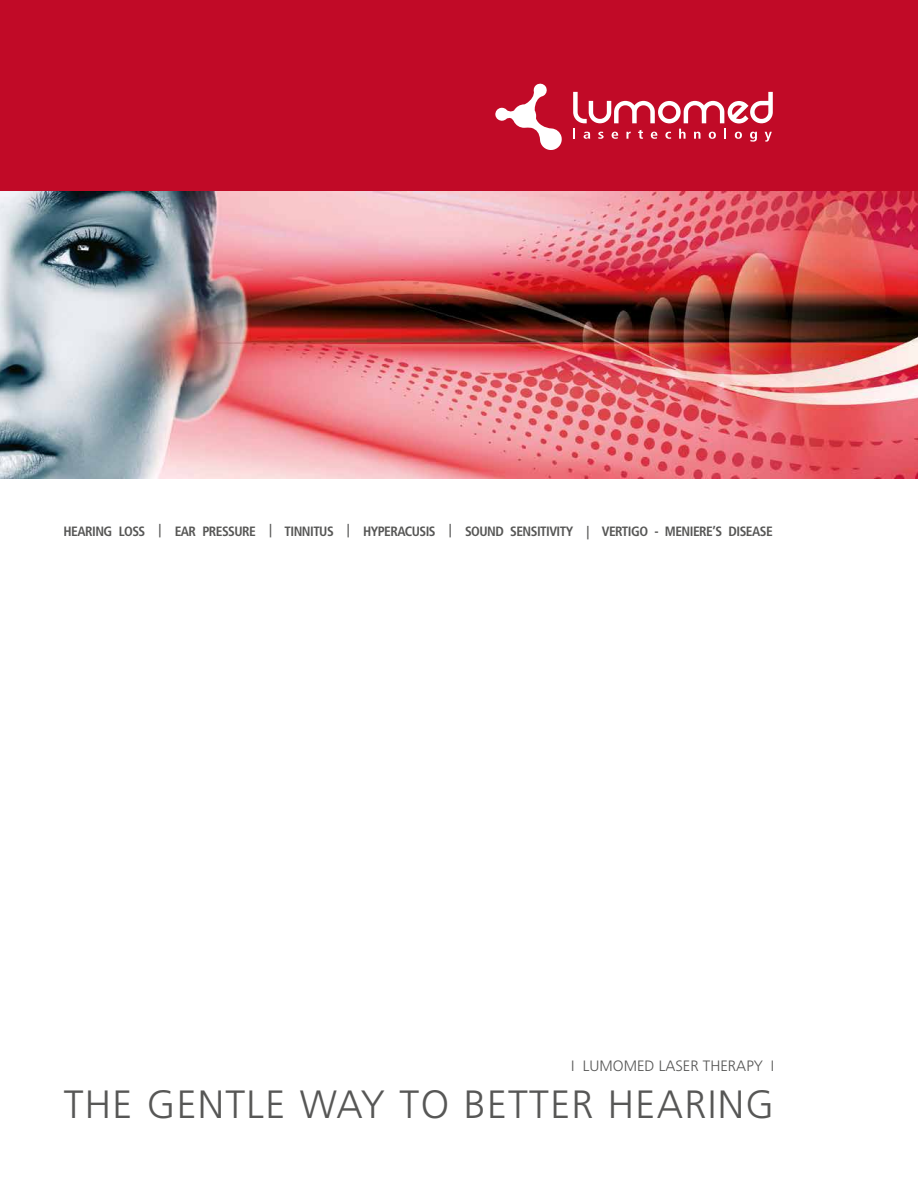
<style>
.page{position:relative;width:918px;height:1188px;background:#fff}
.page>*{position:absolute;margin:0;border:0;box-sizing:border-box;transform-origin:0 0}
.t1{font:300 39.45px "Frutiger";letter-spacing:.035em;color:#575756}
.t2{font:300 15px "Frutiger";color:#575756}
.t3{font:700 condensed 13.5px "Frutiger";letter-spacing:-.04em;color:#575756}
</style>
<div class="page">
<div style="left:0;top:0;width:918px;height:191px;background:#c10a27"></div>
<img style="left:0;top:191px;width:918px;height:287px">
<svg style="left:495px;top:84px;width:67px;height:66px"></svg>
<svg style="left:573px;top:92px;width:200px;height:31px"></svg>
<svg style="left:573px;top:129px;width:2px;height:10px"></svg>
<svg style="left:584px;top:132px;width:6px;height:7px"></svg>
<svg style="left:598px;top:132px;width:6px;height:7px"></svg>
<svg style="left:612px;top:132px;width:6px;height:7px"></svg>
<svg style="left:626px;top:132px;width:5px;height:7px"></svg>
<svg style="left:638px;top:130px;width:5px;height:9px"></svg>
<svg style="left:651px;top:132px;width:6px;height:7px"></svg>
<svg style="left:665px;top:132px;width:6px;height:7px"></svg>
<svg style="left:679px;top:129px;width:7px;height:10px"></svg>
<svg style="left:694px;top:132px;width:6px;height:7px"></svg>
<svg style="left:709px;top:132px;width:7px;height:7px"></svg>
<svg style="left:724px;top:129px;width:2px;height:10px"></svg>
<svg style="left:735px;top:132px;width:7px;height:7px"></svg>
<svg style="left:750px;top:132px;width:7px;height:10px"></svg>
<svg style="left:765px;top:132px;width:7px;height:10px"></svg>
<p class="t3" style="left:64px;top:523px;width:711px">HEARING LOSS | EAR PRESSURE | TINNITUS | HYPERACUSIS | SOUND SENSITIVITY | VERTIGO - MENIERE’S DISEASE</p>
<p class="t2" style="left:571px;top:1057px;width:204px">I LUMOMED LASER THERAPY I</p>
<h1 class="t1" style="left:64px;top:1082px;width:712px">THE GENTLE WAY TO BETTER HEARING</h1>
</div>
